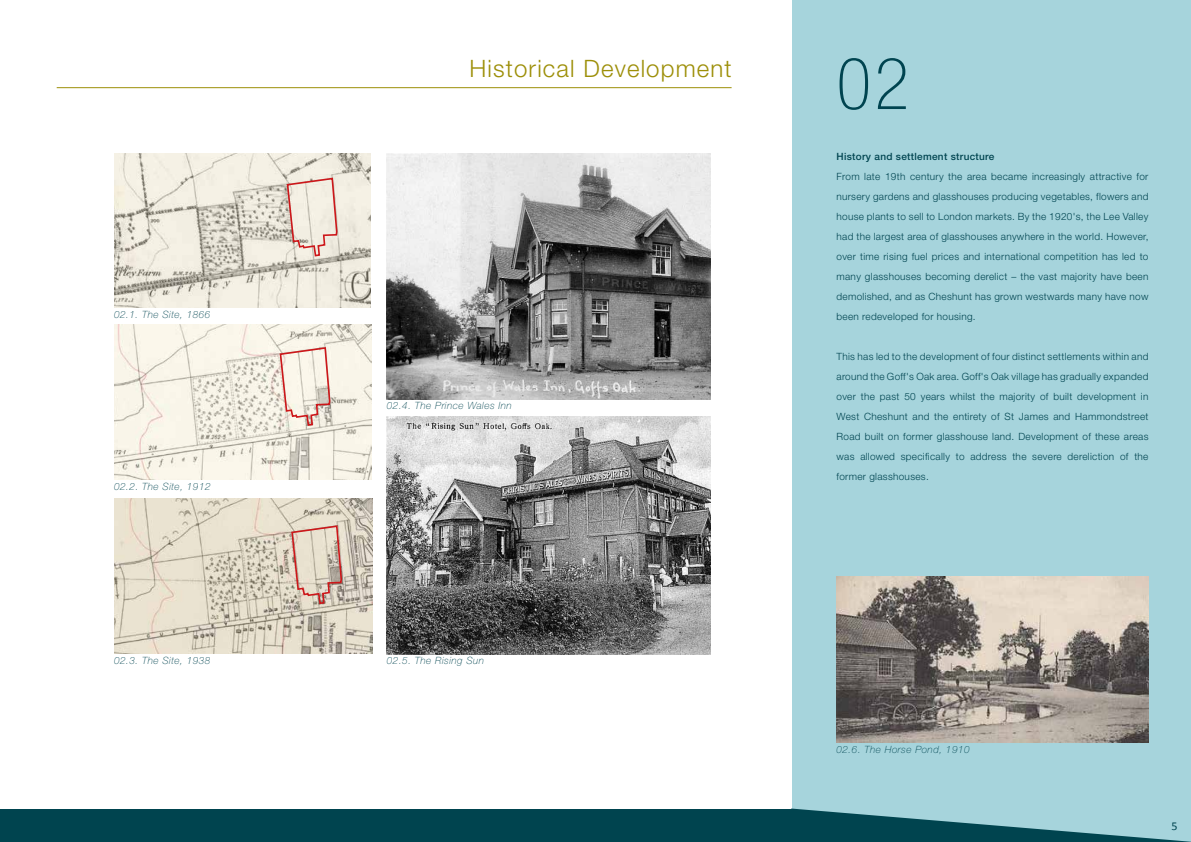
<style>
.page{position:relative;width:1191px;height:842px;background:#fff}
.page>*{position:absolute;margin:0;border:0;box-sizing:border-box;transform-origin:0 0}
.t1{font:100 condensed 72px "Helvetica Neue LT Std";color:#004450}
.t2{font:300 24px "Helvetica Neue LT Std";letter-spacing:.05em;color:#9d8f09}
.t3{font:12px "Calibri";color:#004450}
.t4{font:300 10px/20px "Helvetica Neue LT Std";letter-spacing:.03em;color:#004450;text-align:justify}
.t5{font:italic 100 10px "Helvetica Neue LT Std";letter-spacing:.05em;color:#004450}
.t6{font:500 10px "Helvetica Neue LT Std";letter-spacing:.03em;color:#004450}
</style>
<div class="page">
<div style="left:792px;top:0;width:399px;height:842px;background:#a6d4dc"></div>
<div style="left:0;top:808px;width:792px;height:34px;background:#00444f"></div>
<hr style="left:57px;top:87px;width:674px;height:1px;background:#9d8f09">
<svg style="left:786px;top:808px;width:405px;height:34px"></svg>
<img style="left:114px;top:153px;width:256px;height:155px">
<img style="left:114px;top:324px;width:258px;height:155px">
<img style="left:114px;top:499px;width:259px;height:155px">
<svg style="left:279px;top:346px;width:52px;height:81px;background:#ebd6cc"></svg>
<svg style="left:286px;top:177px;width:52px;height:80px;background:#e8d4c9"></svg>
<svg style="left:290px;top:524px;width:53px;height:81px;background:#d7c0b1"></svg>
<img style="left:387px;top:153px;width:323px;height:246px">
<img style="left:387px;top:417px;width:323px;height:237px">
<img style="left:836px;top:576px;width:312px;height:166px">
<p class="t5" style="left:114px;top:309px;width:98px">02.1. The Site, 1866</p>
<p class="t5" style="left:114px;top:481px;width:98px">02.2. The Site, 1912</p>
<p class="t5" style="left:114px;top:655px;width:98px">02.3. The Site, 1938</p>
<h2 class="t2" style="left:469px;top:54px;width:264px">Historical Development</h2>
<h1 class="t1" style="left:836px;top:43px;width:74px">02</h1>
<p class="t5" style="left:387px;top:400px;width:126px">02.4. The Prince Wales Inn</p>
<p class="t6" style="left:836px;top:151px;width:159px">History and settlement structure</p>
<p class="t4" style="left:836px;top:166px;width:313px">From late 19th century the area became increasingly attractive for nursery gardens and glasshouses producing vegetables, flowers and house plants to sell to London markets. By the 1920's, the Lee Valley had the largest area of glasshouses anywhere in the world. However, over time rising fuel prices and international competition has led to many glasshouses becoming derelict – the vast majority have been demolished, and as Cheshunt has grown westwards many have now been redeveloped for housing.</p>
<p class="t4" style="left:836px;top:346px;width:313px">This has led to the development of four distinct settlements within and around the Goff's Oak area. Goff's Oak village has gradually expanded over the past 50 years whilst the majority of built development in West Cheshunt and the entirety of St James and Hammondstreet Road built on former glasshouse land. Development of these areas was allowed specifically to address the severe dereliction of the former glasshouses.</p>
<p class="t5" style="left:387px;top:655px;width:99px">02.5. The Rising Sun</p>
<p class="t5" style="left:836px;top:743px;width:135px">02.6. The Horse Pond, 1910</p>
<p class="t3" style="left:1171px;top:818px;width:8px">5</p>
</div>
